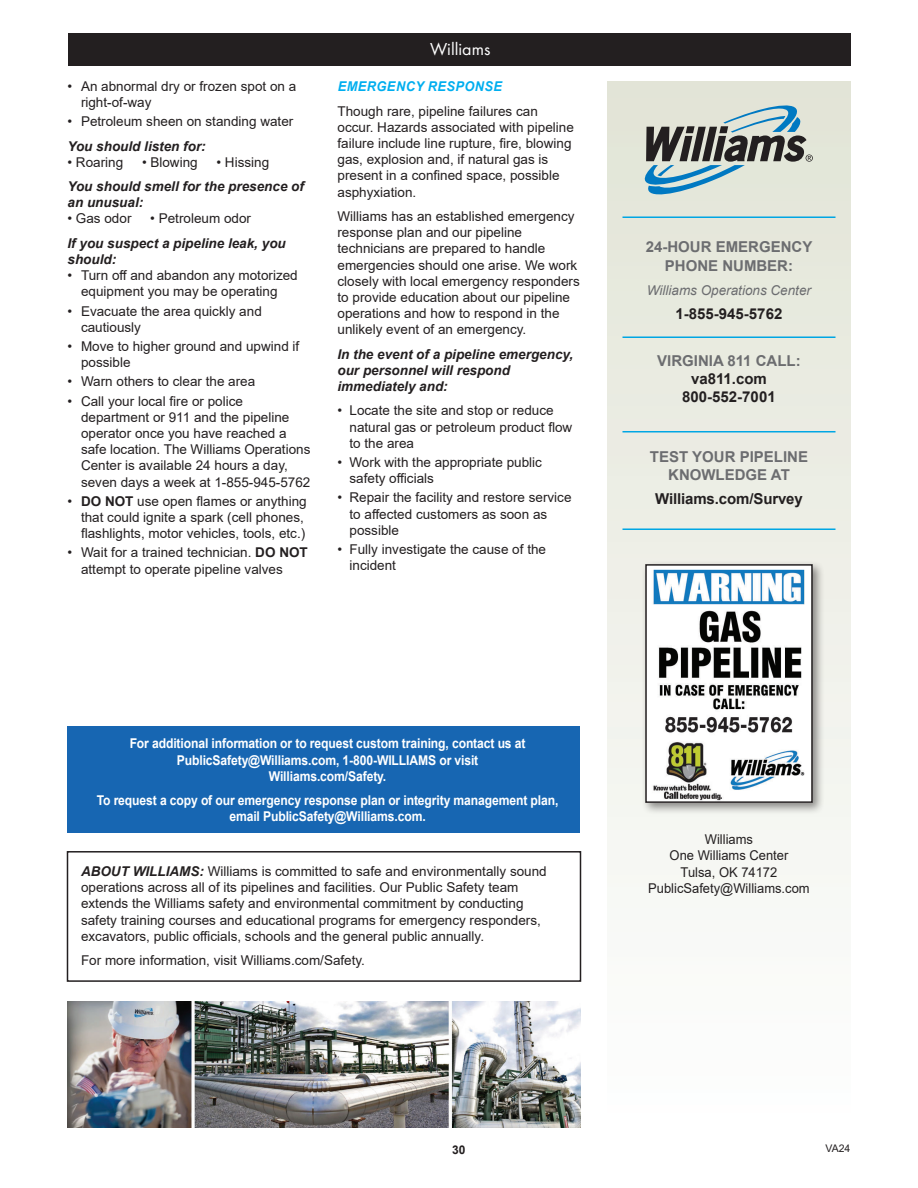
<style>
.page{position:relative;width:918px;height:1188px;background:#fff}
.page>*{position:absolute;margin:0;border:0;box-sizing:border-box;transform-origin:0 0}
.t1{font:18px "Futura PT";color:#fff}
.t2{font:700 15px/18.8px "Arial";color:#6c6d70;text-align:center}
.t3{font:700 15px "Arial";color:#231f20}
.t4{font:13.5px/16.2px "Arial";color:#231f20}
.t5{font:700 13.5px/16.2px "Arial";letter-spacing:-.01em;color:#fff;text-align:center;scale:.9 1}
.t6{font:italic 700 13.5px/16.2px "Arial";color:#231f20}
.t7{font:13.5px "Arial";color:#231f20;scale:.96 1}
.t8{font:italic 13.5px "Arial";color:#6c6d70}
.t9{font:italic 700 13.5px "Arial";letter-spacing:.035em;color:#00aeef;scale:.95 1}
.t10{font:700 12px "Arial";color:#231f20}
.t11{font:10.5px "Arial";color:#231f20}
.s1{font-weight:700}
.s2{font-weight:700;font-style:italic}
</style>
<div class="page">
<div style="left:608px;top:81px;width:242px;height:1047px;background:linear-gradient(to bottom,#e1e4d5,#fdfefe)"></div>
<div style="left:68px;top:34px;width:783px;height:32px;background:#231f20"></div>
<div style="left:68px;top:727px;width:512px;height:106px;background:#1766b2"></div>
<div style="left:67px;top:851px;width:514px;height:131px;border:2px solid #231f20"></div>
<hr style="left:622px;top:336px;width:214px;height:2px;background:#00a6e4">
<hr style="left:622px;top:431px;width:214px;height:1px;background:#00a6e4">
<hr style="left:622px;top:528px;width:214px;height:2px;background:#00a6e4">
<hr style="left:622px;top:216px;width:214px;height:2px;background:#00a6e4">
<svg style="left:645px;top:105px;width:168px;height:89px;background:#a2b0af"></svg>
<img style="left:68px;top:1001px;width:512px;height:127px">
<div style="left:641px;top:560px;width:184px;height:255px;background:#231f20;opacity:.5"></div>
<img style="left:648px;top:567px;width:162px;height:233px">
<div style="left:645px;top:564px;width:168px;height:239px;border:2px solid #231f20"></div>
<p class="t4" style="left:81px;top:78px;width:217px;text-indent:-14px">• An abnormal dry or frozen spot on a right-of-way</p>
<p class="t4" style="left:68px;top:113px;width:227px">• Petroleum sheen on standing water</p>
<p class="t6" style="left:68px;top:138px;width:140px">You should listen for:</p>
<p class="t4" style="left:68px;top:154px;width:57px">• Roaring</p>
<p class="t4" style="left:142px;top:154px;width:57px">• Blowing</p>
<p class="t4" style="left:217px;top:154px;width:54px">• Hissing</p>
<p class="t6" style="left:68px;top:179px;width:238px">You should smell for the presence of an unusual:</p>
<p class="t4" style="left:68px;top:211px;width:66px">• Gas odor</p>
<p class="t4" style="left:150px;top:211px;width:102px">• Petroleum odor</p>
<p class="t6" style="left:68px;top:235px;width:220px">If you suspect a pipeline leak, you should:</p>
<p class="t4" style="left:68px;top:267px;width:232px;text-align:center">• Turn off and abandon any motorized equipment you may be operating</p>
<p class="t4" style="left:81px;top:303px;width:182px;text-indent:-14px">• Evacuate the area quickly and cautiously</p>
<p class="t4" style="left:81px;top:338px;width:220px;text-indent:-14px">• Move to higher ground and upwind if possible</p>
<p class="t4" style="left:68px;top:373px;width:189px">• Warn others to clear the area</p>
<p class="t4" style="left:81px;top:393px;width:231px;text-indent:-14px">• Call your local fire or police department or 911 and the pipeline operator once you have reached a safe location. The Williams Operations Center is available 24 hours a day, seven days a week at 1-855-945-5762</p>
<p class="t4" style="left:81px;top:493px;width:227px;text-indent:-14px">• <span class="s1">DO NOT</span> use open flames or anything that could ignite a spark (cell phones, flashlights, motor vehicles, tools, etc.)</p>
<p class="t4" style="left:81px;top:544px;width:228px;text-indent:-14px">• Wait for a trained technician. <span class="s1">DO NOT </span>attempt to operate pipeline valves</p>
<p class="t1" style="left:430px;top:38px;width:62px">Williams</p>
<p class="t9" style="left:338px;top:78px;width:175px">EMERGENCY RESPONSE</p>
<p class="t4" style="left:338px;top:103px;width:238px">Though rare, pipeline failures can occur. Hazards associated with pipeline failure include line rupture, fire, blowing gas, explosion and, if natural gas is present in a confined space, possible asphyxiation.</p>
<p class="t4" style="left:338px;top:208px;width:244px">Williams has an established emergency response plan and our pipeline technicians are prepared to handle emergencies should one arise. We work closely with local emergency responders to provide education about our pipeline operations and how to respond in the unlikely event of an emergency.</p>
<p class="t6" style="left:338px;top:346px;width:237px">In the event of a pipeline emergency, our personnel will respond immediately and:</p>
<p class="t4" style="left:350px;top:402px;width:224px;text-indent:-12px">• Locate the site and stop or reduce natural gas or petroleum product flow to the area</p>
<p class="t4" style="left:350px;top:454px;width:194px;text-indent:-12px">• Work with the appropriate public safety officials</p>
<p class="t4" style="left:350px;top:489px;width:224px;text-indent:-12px">• Repair the facility and restore service to affected customers as soon as possible</p>
<p class="t4" style="left:350px;top:541px;width:198px;text-indent:-12px">• Fully investigate the cause of the incident</p>
<p class="t5" style="left:130px;top:736px;width:441px">For additional information or to request custom training, contact us at<br>PublicSafety@Williams.com, 1-800-WILLIAMS or visit</p>
<p class="t5" style="left:269px;top:768px;width:132px">Williams.com/Safety.</p>
<p class="t5" style="left:97px;top:792px;width:514px">To request a copy of our emergency response plan or integrity management plan, email PublicSafety@Williams.com.</p>
<p class="t4" style="left:81px;top:863px;width:467px"><span class="s2">ABOUT WILLIAMS:</span> Williams is committed to safe and environmentally sound operations across all of its pipelines and facilities. Our Public Safety team extends the Williams safety and environmental commitment by conducting safety training courses and educational programs for emergency responders, excavators, public officials, schools and the general public annually.</p>
<p class="t4" style="left:81px;top:952px;width:286px">For more information, visit Williams.com/Safety.</p>
<p class="t2" style="left:646px;top:237px;width:168px">24-HOUR EMERGENCY</p>
<p class="t2" style="left:665px;top:256px;width:130px">PHONE NUMBER:</p>
<p class="t8" style="left:647px;top:281px;width:166px">Williams Operations Center</p>
<p class="t3" style="left:676px;top:303px;width:108px">1-855-945-5762</p>
<p class="t2" style="left:657px;top:352px;width:145px">VIRGINIA 811 CALL:</p>
<p class="t3" style="left:691px;top:368px;width:77px">va811.com</p>
<p class="t3" style="left:682px;top:386px;width:95px">800-552-7001</p>
<p class="t2" style="left:650px;top:447px;width:160px">TEST YOUR PIPELINE<br>KNOWLEDGE AT</p>
<p class="t3" style="left:655px;top:489px;width:149px">Williams.com/Survey</p>
<p class="t7" style="left:705px;top:830px;width:52px">Williams</p>
<p class="t7" style="left:670px;top:846px;width:125px">One Williams Center</p>
<p class="t7" style="left:681px;top:862px;width:102px">Tulsa, OK 74172</p>
<p class="t7" style="left:648px;top:879px;width:170px">PublicSafety@Williams.com</p>
<p class="t10" style="left:452px;top:1141px;width:15px">30</p>
<p class="t11" style="left:826px;top:1142px;width:26px">VA24</p>
</div>
